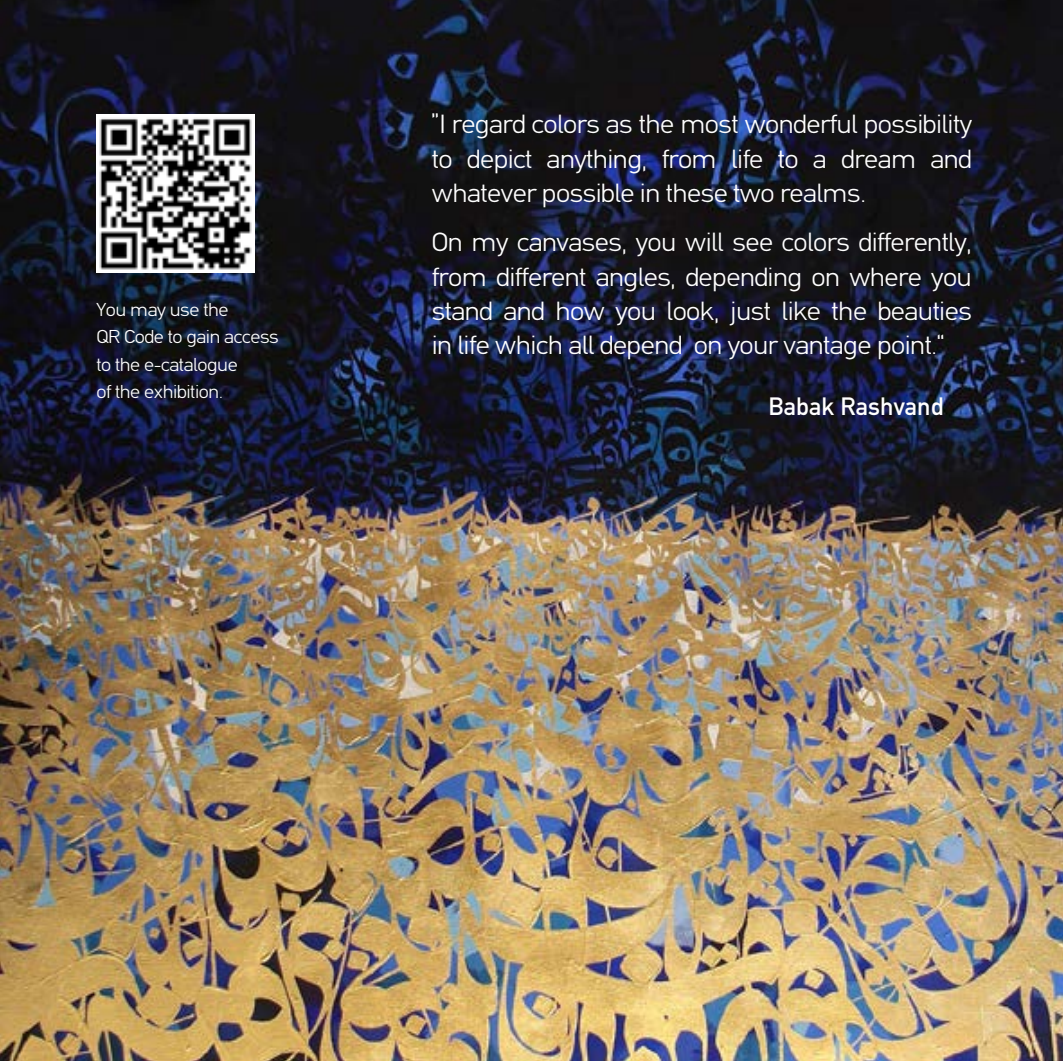
<style>
.page{position:relative;width:1063px;height:1063px;background:#fff}
.page>*{position:absolute;margin:0;border:0;box-sizing:border-box;transform-origin:0 0}
.t1{font:300 26.5px/34.2px "PF Din Text";letter-spacing:-.02em;color:#fff;text-align:justify;scale:1.1 1}
.t2{font:500 25.25px "PF Din Text";color:#fff}
.t3{font:300 18.75px/27.5px "PF Din Text";letter-spacing:-.02em;color:#fff;scale:1.1 1}
</style>
<div class="page">
<img style="left:0;top:0;width:1063px;height:1061px">
<img style="left:96px;top:115px;width:158px;height:158px">
<p class="t3" style="left:96px;top:296px;width:167px">You may use the<br>QR Code to gain access to the e-catalogue<br>of the exhibition.</p>
<p class="t1" style="left:432px;top:107px;width:493px">”I regard colors as the most wonderful possibility to depict anything, from life to a dream and whatever possible in these two realms.</p>
<p class="t1" style="left:432px;top:225px;width:493px">On my canvases, you will see colors differently, from different angles, depending on where you stand and how you look, just like the beauties in life which all depend on your vantage point.“</p>
<p class="t2" style="left:769px;top:392px;width:177px">Babak Rashvand</p>
</div>
